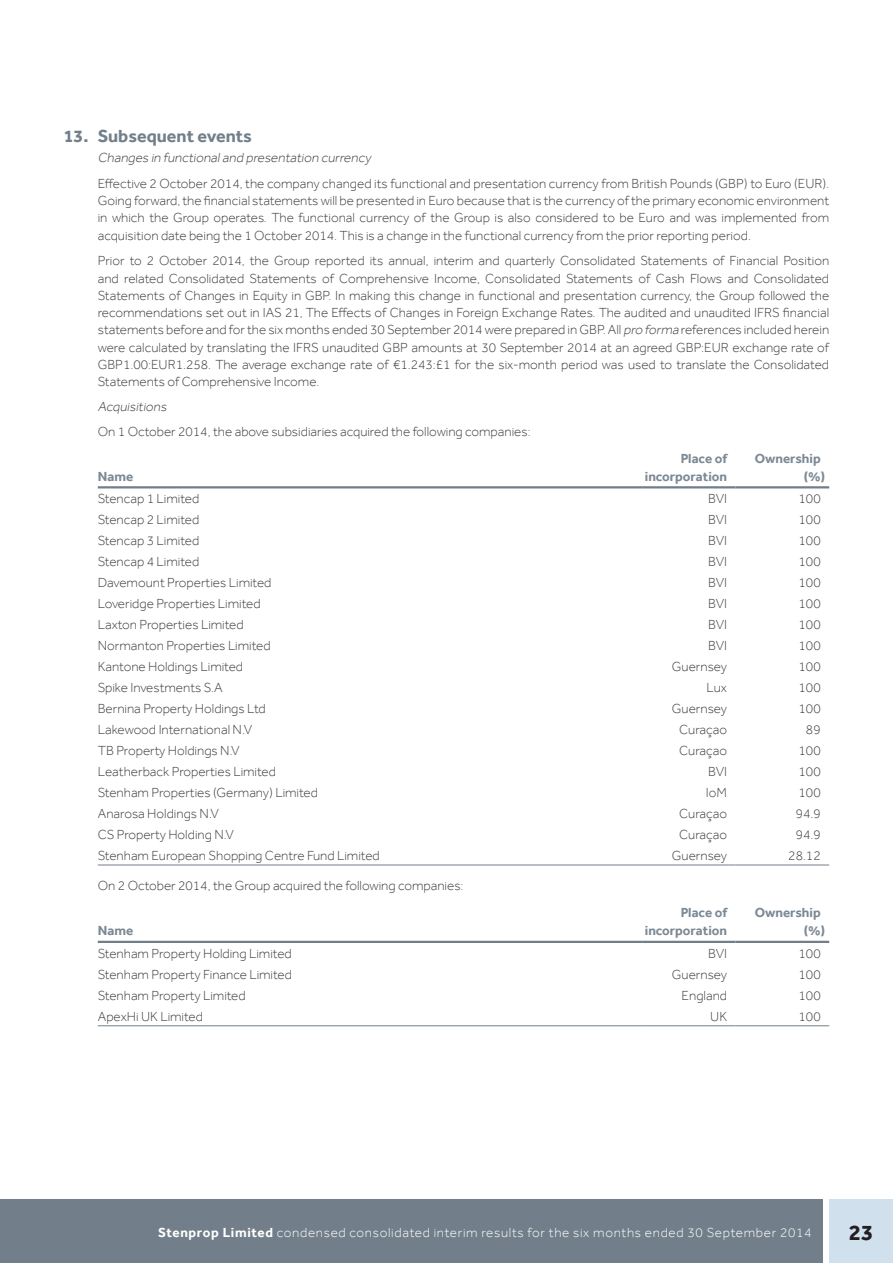
<style>
.page{position:relative;width:893px;height:1263px;background:#fff}
.page>*{position:absolute;margin:0;border:0;box-sizing:border-box;transform-origin:0 0}
.t1{font:700 22.5px "Effra";color:#231f20}
.t2{font:700 18px "Effra";color:#727f8a}
.t3{font:300 13.5px/17.2px "Effra";color:#3e3e3f;text-align:justify}
.t4{font:300 13.5px "Effra";letter-spacing:.05em;color:#fff}
.t5{font:700 13.5px "Effra";color:#7c8994}
.t6{font:italic 300 13.5px "Effra";color:#3e3e3f}
.s1{font-style:italic}
.s2{font-weight:700}
</style>
<div class="page">
<div style="left:0;top:1199px;width:823px;height:64px;background:#727f8a"></div>
<div style="left:829px;top:1199px;width:64px;height:64px;background:#d0e0ed"></div>
<hr style="left:98px;top:486px;width:544px;height:2px;background:#727f8a">
<hr style="left:642px;top:486px;width:94px;height:2px;background:#727f8a">
<hr style="left:736px;top:486px;width:93px;height:2px;background:#727f8a">
<hr style="left:98px;top:865px;width:544px;height:1px;background:#727f8a">
<hr style="left:642px;top:865px;width:94px;height:1px;background:#727f8a">
<hr style="left:736px;top:865px;width:93px;height:1px;background:#727f8a">
<hr style="left:98px;top:941px;width:544px;height:2px;background:#727f8a">
<hr style="left:642px;top:941px;width:94px;height:2px;background:#727f8a">
<hr style="left:736px;top:941px;width:93px;height:2px;background:#727f8a">
<hr style="left:98px;top:1025px;width:544px;height:1px;background:#727f8a">
<hr style="left:642px;top:1025px;width:94px;height:1px;background:#727f8a">
<hr style="left:736px;top:1025px;width:93px;height:1px;background:#727f8a">
<h2 class="t2" style="left:64px;top:125px;width:190px">13. Subsequent events</h2>
<p class="t6" style="left:98px;top:150px;width:277px">Changes in functionaland presentation currency</p>
<p class="t3" style="left:98px;top:175px;width:733px">Effective 2 October 2014, the company changed its functional and presentation currency from British Pounds (GBP) to Euro (EUR).<br>Going forward, the financial statements will be presented in Euro because that is the currency of the primary economic environment in which the Group operates. The functional currency of the Group is also considered to be Euro and was implemented from acquisition date being the 1 October 2014. This is a change in the functional currency from the prior reporting period.</p>
<p class="t3" style="left:98px;top:252px;width:733px">Prior to 2 October 2014, the Group reported its annual, interim and quarterly Consolidated Statements of Financial Position and related Consolidated Statements of Comprehensive Income, Consolidated Statements of Cash Flows and Consolidated Statements of Changes in Equity in GBP. In making this change in functional and presentation currency, the Group followed the recommendations set out in IAS 21, The Effects of Changes in Foreign Exchange Rates. The audited and unaudited IFRS financial statements before and for the six months ended 30 September 2014 were prepared in GBP. All <span class="s1">pro forma</span> references included herein were calculated by translating the IFRS unaudited GBP amounts at 30 September 2014 at an agreed GBP:EUR exchange rate of GBP1.00:EUR1.258. The average exchange rate of €1.243:£1 for the six-month period was used to translate the Consolidated Statements of Comprehensive Income.</p>
<p class="t6" style="left:98px;top:399px;width:73px">Acquisitions</p>
<p class="t3" style="left:98px;top:422px;width:434px">On 1 October 2014, the above subsidiaries acquired the following companies:</p>
<p class="t5" style="left:681px;top:450px;width:48px">Place of</p>
<p class="t5" style="left:755px;top:450px;width:68px">Ownership</p>
<p class="t5" style="left:98px;top:468px;width:37px">Name</p>
<p class="t5" style="left:645px;top:468px;width:84px">incorporation</p>
<p class="t5" style="left:804px;top:468px;width:23px">(%)</p>
<p class="t3" style="left:98px;top:490px;width:103px">Stencap 1 Limited</p>
<p class="t3" style="left:708px;top:490px;width:20px">BVI</p>
<p class="t3" style="left:799px;top:490px;width:24px">100</p>
<p class="t3" style="left:98px;top:511px;width:103px">Stencap 2 Limited</p>
<p class="t3" style="left:708px;top:511px;width:20px">BVI</p>
<p class="t3" style="left:799px;top:511px;width:24px">100</p>
<p class="t3" style="left:98px;top:532px;width:103px">Stencap 3 Limited</p>
<p class="t3" style="left:708px;top:532px;width:20px">BVI</p>
<p class="t3" style="left:799px;top:532px;width:24px">100</p>
<p class="t3" style="left:98px;top:553px;width:103px">Stencap 4 Limited</p>
<p class="t3" style="left:708px;top:553px;width:20px">BVI</p>
<p class="t3" style="left:799px;top:553px;width:24px">100</p>
<p class="t3" style="left:98px;top:574px;width:175px">Davemount Properties Limited</p>
<p class="t3" style="left:708px;top:574px;width:20px">BVI</p>
<p class="t3" style="left:799px;top:574px;width:24px">100</p>
<p class="t3" style="left:98px;top:595px;width:164px">Loveridge Properties Limited</p>
<p class="t3" style="left:708px;top:595px;width:20px">BVI</p>
<p class="t3" style="left:799px;top:595px;width:24px">100</p>
<p class="t3" style="left:98px;top:616px;width:147px">Laxton Properties Limited</p>
<p class="t3" style="left:708px;top:616px;width:20px">BVI</p>
<p class="t3" style="left:799px;top:616px;width:24px">100</p>
<p class="t3" style="left:98px;top:637px;width:174px">Normanton Properties Limited</p>
<p class="t3" style="left:708px;top:637px;width:20px">BVI</p>
<p class="t3" style="left:799px;top:637px;width:24px">100</p>
<p class="t3" style="left:98px;top:658px;width:147px">Kantone Holdings Limited</p>
<p class="t3" style="left:672px;top:658px;width:57px">Guernsey</p>
<p class="t3" style="left:799px;top:658px;width:24px">100</p>
<p class="t3" style="left:98px;top:679px;width:126px">Spike Investments S.A</p>
<p class="t3" style="left:707px;top:679px;width:22px">Lux</p>
<p class="t3" style="left:799px;top:679px;width:24px">100</p>
<p class="t3" style="left:98px;top:700px;width:170px">Bernina Property Holdings Ltd</p>
<p class="t3" style="left:672px;top:700px;width:57px">Guernsey</p>
<p class="t3" style="left:799px;top:700px;width:24px">100</p>
<p class="t3" style="left:98px;top:721px;width:156px">Lakewood International N.V</p>
<p class="t3" style="left:679px;top:721px;width:49px">Curaçao</p>
<p class="t3" style="left:806px;top:721px;width:16px">89</p>
<p class="t3" style="left:98px;top:742px;width:143px">TB Property Holdings N.V</p>
<p class="t3" style="left:679px;top:742px;width:49px">Curaçao</p>
<p class="t3" style="left:799px;top:742px;width:24px">100</p>
<p class="t3" style="left:98px;top:763px;width:180px">Leatherback Properties Limited</p>
<p class="t3" style="left:708px;top:763px;width:20px">BVI</p>
<p class="t3" style="left:799px;top:763px;width:24px">100</p>
<p class="t3" style="left:98px;top:784px;width:222px">Stenham Properties (Germany) Limited</p>
<p class="t3" style="left:706px;top:784px;width:23px">IoM</p>
<p class="t3" style="left:799px;top:784px;width:24px">100</p>
<p class="t3" style="left:98px;top:805px;width:123px">Anarosa Holdings N.V</p>
<p class="t3" style="left:679px;top:805px;width:49px">Curaçao</p>
<p class="t3" style="left:796px;top:805px;width:27px">94.9</p>
<p class="t3" style="left:98px;top:826px;width:138px">CS Property Holding N.V</p>
<p class="t3" style="left:679px;top:826px;width:49px">Curaçao</p>
<p class="t3" style="left:796px;top:826px;width:27px">94.9</p>
<p class="t3" style="left:98px;top:847px;width:284px">Stenham European Shopping Centre Fund Limited</p>
<p class="t3" style="left:672px;top:847px;width:57px">Guernsey</p>
<p class="t3" style="left:788px;top:847px;width:34px">28.12</p>
<p class="t3" style="left:98px;top:877px;width:367px">On 2 October 2014, the Group acquired the following companies:</p>
<p class="t5" style="left:681px;top:905px;width:48px">Place of</p>
<p class="t5" style="left:755px;top:905px;width:68px">Ownership</p>
<p class="t5" style="left:98px;top:923px;width:37px">Name</p>
<p class="t5" style="left:645px;top:923px;width:84px">incorporation</p>
<p class="t5" style="left:804px;top:923px;width:23px">(%)</p>
<p class="t3" style="left:98px;top:944px;width:196px">Stenham Property Holding Limited</p>
<p class="t3" style="left:708px;top:944px;width:20px">BVI</p>
<p class="t3" style="left:799px;top:944px;width:24px">100</p>
<p class="t3" style="left:98px;top:965px;width:196px">Stenham Property Finance Limited</p>
<p class="t3" style="left:672px;top:965px;width:57px">Guernsey</p>
<p class="t3" style="left:799px;top:965px;width:24px">100</p>
<p class="t3" style="left:98px;top:986px;width:149px">Stenham Property Limited</p>
<p class="t3" style="left:682px;top:986px;width:47px">England</p>
<p class="t3" style="left:799px;top:986px;width:24px">100</p>
<p class="t3" style="left:98px;top:1007px;width:107px">ApexHi UK Limited</p>
<p class="t3" style="left:710px;top:1007px;width:18px">UK</p>
<p class="t3" style="left:799px;top:1007px;width:24px">100</p>
<p class="t4" style="left:158px;top:1225px;width:655px"><span class="s2">Stenprop Limited</span> condensed consolidated interim results for the six months ended 30 September 2014</p>
<h1 class="t1" style="left:849px;top:1219px;width:26px">23</h1>
</div>
